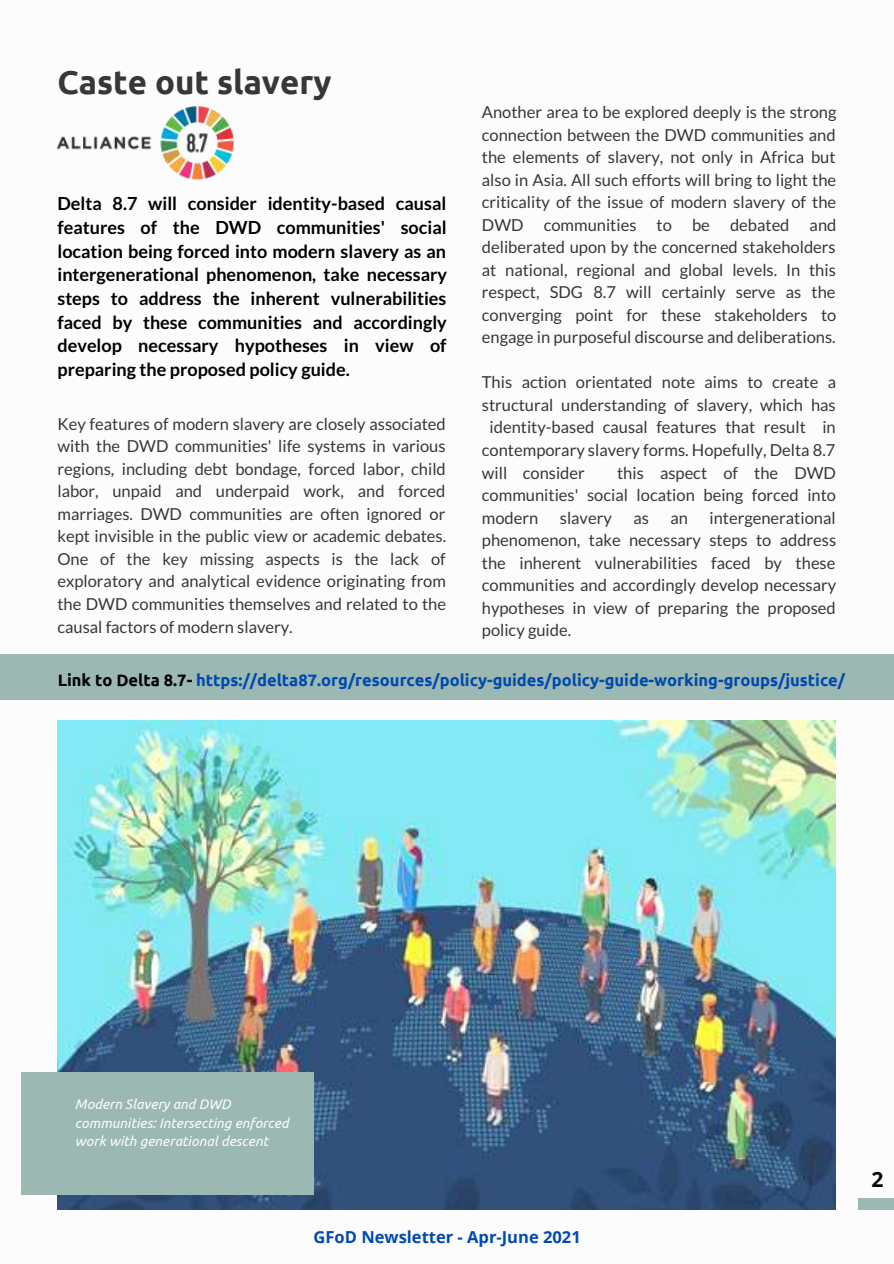
<style>
.page{position:relative;width:894px;height:1264px;background:#fff}
.page>*{position:absolute;margin:0;border:0;box-sizing:border-box;transform-origin:0 0}
.t1{font:700 33px "Ubuntu";color:#373737}
.t2{font:700 21px "Open Sans";color:#000}
.t3{font:700 18px/23.7px "Lato";color:#000;text-align:justify}
.t4{font:16.5px/22.5px "Lato";color:#373737;text-align:justify}
.t5{font:700 16.5px "Ubuntu";color:#004aad}
.t6{font:700 16.5px "Open Sans";color:#004aad}
.t7{font:italic 13.95px/18.5px "Ubuntu";color:#fcfcfc}
.s1{color:#000}
</style>
<div class="page">
<img style="left:57px;top:720px;width:777px;height:489px">
<div style="left:21px;top:1072px;width:292px;height:122px;background:#9bb8b2"></div>
<div style="left:857px;top:1198px;width:36px;height:11px;background:#9bb8b2"></div>
<div style="left:0;top:654px;width:893px;height:45px;background:#9bb8b2"></div>
<img style="left:57px;top:106px;width:176px;height:74px">
<h1 class="t1" style="left:57px;top:63px;width:275px">Caste out slavery</h1>
<p class="t3" style="left:57px;top:191px;width:391px">Delta 8.7 will consider identity-based causal features of the DWD communities' social location being forced into modern slavery as an intergenerational phenomenon, take necessary steps to address the inherent vulnerabilities faced by these communities and accordingly develop necessary hypotheses in view of preparing the proposed policy guide.</p>
<p class="t4" style="left:57px;top:412px;width:390px">Key features of modern slavery are closely associated with the DWD communities' life systems in various regions, including debt bondage, forced labor, child labor, unpaid and underpaid work, and forced marriages. DWD communities are often ignored or kept invisible in the public view or academic debates.<br>One of the key missing aspects is the lack of exploratory and analytical evidence originating from the DWD communities themselves and related to the causal factors of modern slavery.</p>
<p class="t4" style="left:482px;top:100px;width:356px">Another area to be explored deeply is the strong connection between the DWD communities and the elements of slavery, not only in Africa but also in Asia. All such efforts will bring to light the criticality of the issue of modern slavery of the DWD communities to be debated and deliberated upon by the concerned stakeholders at national, regional and global levels. In this respect, SDG 8.7 will certainly serve as the converging point for these stakeholders to engage in purposeful discourse and deliberations.</p>
<p class="t4" style="left:482px;top:371px;width:356px">This action orientated note aims to create a</p>
<p class="t4" style="left:482px;top:393px;width:355px">structural understanding of slavery, which has</p>
<p class="t4" style="left:489px;top:416px;width:347px">identity-based causal features that result in</p>
<p class="t4" style="left:482px;top:438px;width:355px">contemporary slavery forms. Hopefully, Delta 8.7</p>
<p class="t4" style="left:482px;top:461px;width:104px">will consider</p>
<p class="t4" style="left:482px;top:461px;width:355px;text-indent:135px">this aspect of the DWD communities' social location being forced into modern</p>
<p class="t4" style="left:482px;top:506px;width:356px;text-indent:227px">intergenerational phenomenon, take necessary steps to address the inherent vulnerabilities faced by these communities and accordingly develop necessary hypotheses in view of preparing the proposed policy guide.</p>
<p class="t4" style="left:559px;top:506px;width:53px">slavery</p>
<p class="t4" style="left:633px;top:506px;width:17px">as</p>
<p class="t4" style="left:670px;top:506px;width:19px">an</p>
<p class="t5" style="left:58px;top:670px;width:788px"><span class="s1">Link to Delta 8.7-</span> https://delta87.org/resources/policy-guides/policy-guide-working-groups/justice/</p>
<p class="t7" style="left:75px;top:1094px;width:215px">Modern Slavery and DWD communities: Intersecting enforced work with generational descent</p>
<p class="t6" style="left:313px;top:1225px;width:268px">GFoD Newsletter - Apr-June 2021</p>
<p class="t2" style="left:871px;top:1164px;width:13px">2</p>
</div>
